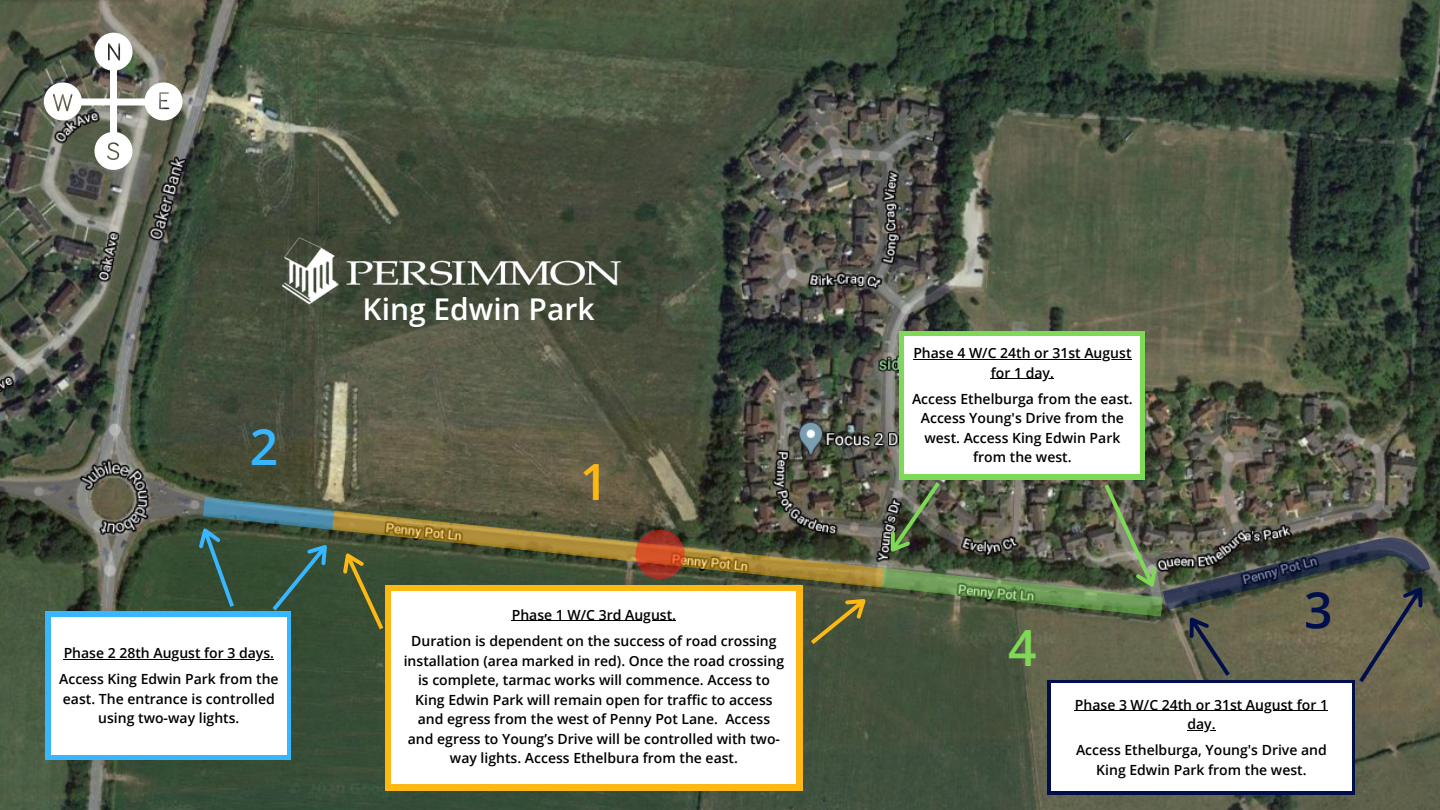
<style>
.page{position:relative;width:1440px;height:810px;background:#fff}
.page>*{position:absolute;margin:0;border:0;box-sizing:border-box;transform-origin:0 0}
.t1{font:600 50px "Open Sans";color:#fdb813}
.t2{font:600 50px "Open Sans";color:#38b6ff}
.t3{font:600 50px "Open Sans";color:#7ed957}
.t4{font:600 50px "Open Sans";color:#000f4c}
.t5{font:600 30px "Open Sans";color:#fff}
.t6{font:600 14px/19.5px "Open Sans";color:#000;text-align:center}
</style>
<div class="page">
<img style="left:0;top:0;width:1440px;height:810px">
<img style="left:278px;top:226px;width:343px;height:91px">
<div style="left:46px;top:611px;width:245px;height:149px;background:#38b6ff"></div>
<div style="left:51px;top:618px;width:236px;height:137px;background:#fff"></div>
<svg style="left:44px;top:33px;width:139px;height:137px"></svg>
<div style="left:385px;top:585px;width:418px;height:206px;background:#fdb813"></div>
<div style="left:392px;top:591px;width:404px;height:193px;background:#fff"></div>
<hr style="left:64px;top:659px;width:210px;height:1px;background:#000">
<div style="left:900px;top:331px;width:245px;height:148px;background:#7ed957"></div>
<div style="left:905px;top:337px;width:235px;height:137px;background:#fff"></div>
<hr style="left:913px;top:359px;width:218px;height:1px;background:#000">
<hr style="left:991px;top:378px;width:63px;height:1px;background:#000">
<svg style="left:194px;top:477px;width:1237px;height:210px"></svg>
<div style="left:1048px;top:680px;width:307px;height:114px;background:#000f4c"></div>
<div style="left:1051px;top:683px;width:301px;height:108px;background:#fff"></div>
<hr style="left:1075px;top:710px;width:253px;height:1px;background:#000">
<svg style="left:1187px;top:730px;width:29px;height:1px"></svg>
<h1 class="t2" style="left:250px;top:412px;width:30px">2</h1>
<p class="t6" style="left:59px;top:640px;width:221px;line-height:26.2px">Phase 2 28th August for 3 days.<br>Access King Edwin Park from the</p>
<p class="t6" style="left:63px;top:689px;width:213px">east. The entrance is controlled using two-way lights.</p>
<h2 class="t5" style="left:363px;top:288px;width:233px">King Edwin Park</h2>
<h1 class="t1" style="left:580px;top:446px;width:30px">1</h1>
<p class="t6" style="left:411px;top:601px;width:367px;line-height:26.2px">Phase 1 W/C 3rd August.<br>Duration is dependent on the success of road crossing</p>
<p class="t6" style="left:404px;top:650px;width:382px">installation (area marked in red). Once the road crossing is complete, tarmac works will commence. Access to King Edwin Park will remain open for traffic to access and egress from the west of Penny Pot Lane. Access and egress to Young’s Drive will be controlled with two&shy;way lights. Access Ethelbura from the east.</p>
<p class="t6" style="left:913px;top:343px;width:220px">Phase 4 W/C 24th or 31st August for 1 day.</p>
<p class="t6" style="left:912px;top:389px;width:222px">Access Ethelburga from the east.<br>Access Young's Drive from the west. Access King Edwin Park from the west.</p>
<h1 class="t3" style="left:1008px;top:612px;width:30px">4</h1>
<h1 class="t4" style="left:1304px;top:575px;width:30px">3</h1>
<p class="t6" style="left:1075px;top:694px;width:255px">Phase 3 W/C 24th or 31st August for 1 day.</p>
<p class="t6" style="left:1076px;top:740px;width:252px">Access Ethelburga, Young's Drive and<br>King Edwin Park from the west.</p>
</div>
